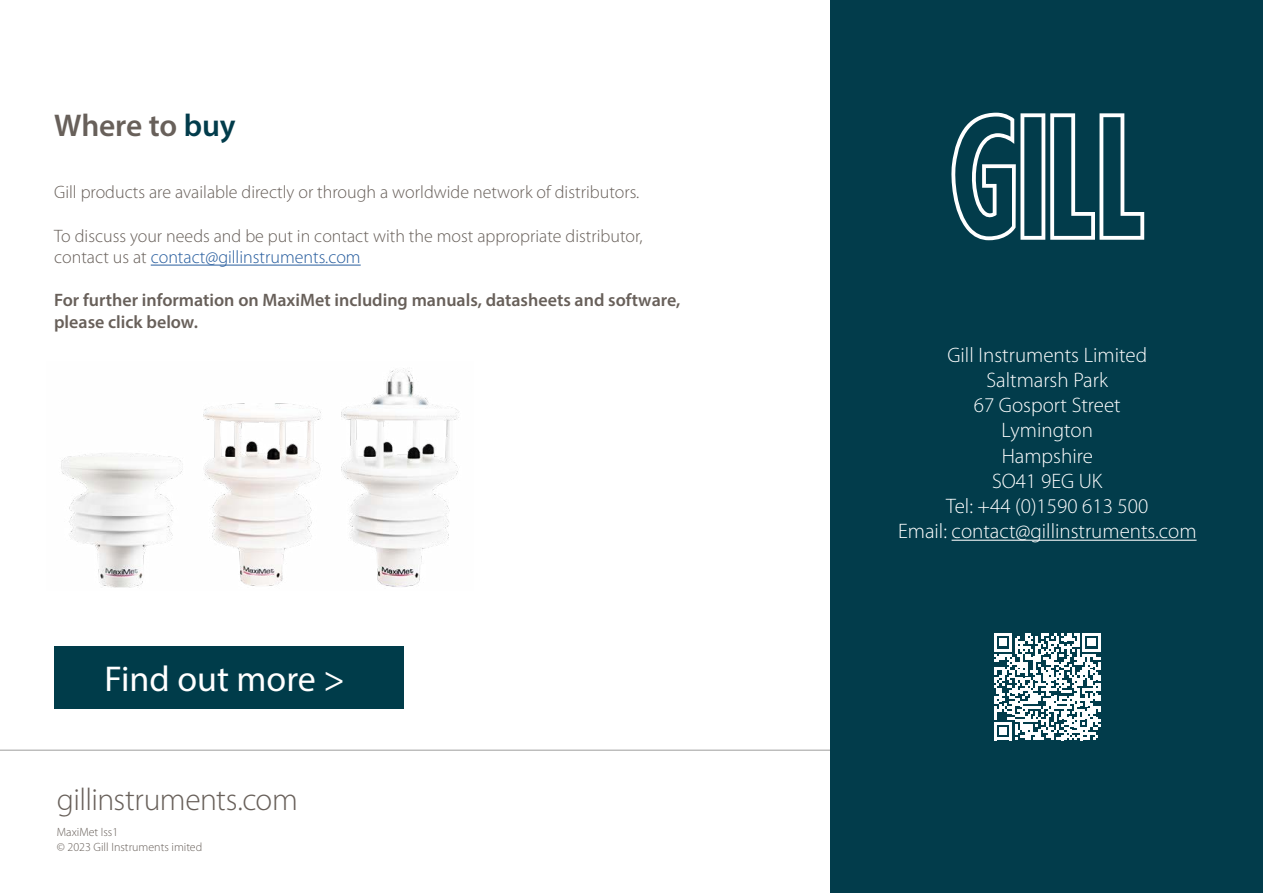
<style>
.page{position:relative;width:1263px;height:893px;background:#fff}
.page>*{position:absolute;margin:0;border:0;box-sizing:border-box;transform-origin:0 0}
.t1{font:36px "Myriad Pro";color:#fff}
.t2{font:300 31.5px "Myriad Pro";letter-spacing:-.015em;color:#68605a}
.t3{font:600 31.5px "Myriad Pro";letter-spacing:-.005em;color:#68605a}
.t4{font:300 21px/25.2px "Myriad Pro";color:#fff;text-align:center}
.t5{font:300 18px/21.6px "Myriad Pro";color:#68605a}
.t6{font:600 18px/21.6px "Myriad Pro";color:#68605a}
.t7{font:300 12px/14.4px "Myriad Pro";color:#68605a}
.s1{color:#023c4b}
.s2{color:#275d9e}
</style>
<div class="page">
<hr style="left:0;top:750px;width:1263px;height:1px;background:#9d9d9c">
<div style="left:830px;top:0;width:433px;height:893px;background:#023c4b"></div>
<hr style="left:151px;top:265px;width:210px;height:1px;background:#275d9e">
<div style="left:54px;top:646px;width:350px;height:63px;background:#003c4a"></div>
<img style="left:61px;top:368px;width:398px;height:220px">
<hr style="left:951px;top:540px;width:245px;height:1px;background:#fff">
<svg style="left:951px;top:113px;width:193px;height:127px"></svg>
<svg style="left:994px;top:633px;width:107px;height:107px"></svg>
<h2 class="t3" style="left:54px;top:106px;width:183px">Where to <span class="s1">buy</span></h2>
<p class="t5" style="left:54px;top:181px;width:587px">Gill products are available directly or through a worldwide network of distributors.</p>
<p class="t5" style="left:54px;top:225px;width:590px">To discuss your needs and be put in contact with the most appropriate distributor, contact us at <span class="s2">contact@gillinstruments.com</span></p>
<p class="t6" style="left:54px;top:289px;width:628px">For further information on MaxiMet including manuals, datasheets and software, please click below.</p>
<h1 class="t1" style="left:104px;top:657px;width:242px">Find out more &gt;</h1>
<h2 class="t2" style="left:57px;top:781px;width:242px">gillinstruments.com</h2>
<p class="t7" style="left:57px;top:825px;width:147px">MaxiMet Iss1<br>© 2023 Gill Instruments imited</p>
<p class="t4" style="left:898px;top:342px;width:300px">Gill Instruments Limited<br>Saltmarsh Park<br>67 Gosport Street<br>Lymington<br>Hampshire<br>SO41 9EG UK<br>Tel: +44 (0)1590 613 500<br>Email: contact@gillinstruments.com</p>
</div>
